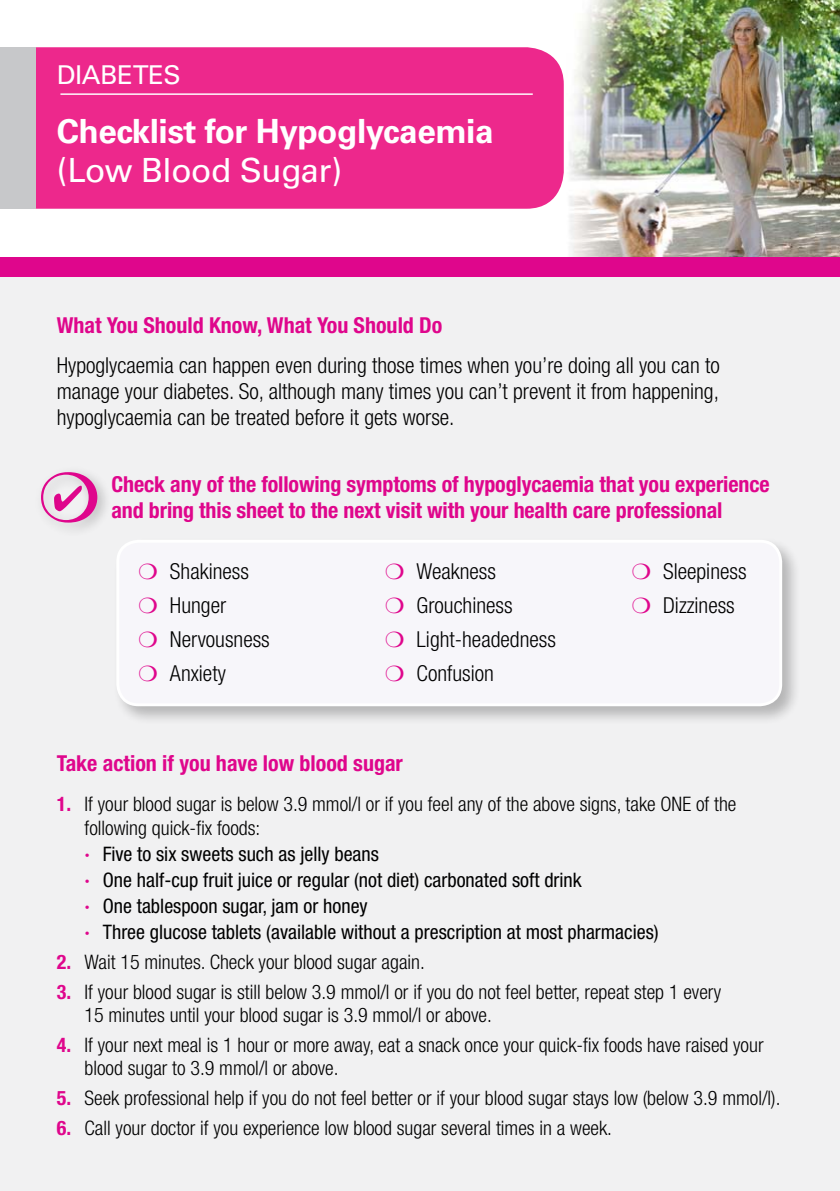
<style>
.page{position:relative;width:840px;height:1191px;background:#fff}
.page>*{position:absolute;margin:0;border:0;box-sizing:border-box;transform-origin:0 0}
.t1{font:700 33.2px "Univers LT Std";letter-spacing:-.015em;color:#fff}
.t2{font:33.2px "Univers LT Std";letter-spacing:-.015em;color:#fff}
.t3{font:26px "Univers LT Std";letter-spacing:-.015em;color:#fff}
.t4{font:300 condensed 22px/26px "Helvetica Neue LT Std";color:#000;text-align:justify}
.t5{font:700 condensed 22px/26px "Helvetica Neue LT Std";letter-spacing:-.005em;color:#df068c}
.t6{font:300 condensed 20px/23.4px "Helvetica Neue LT Std";color:#000}
.t7{font:condensed 20px "Helvetica Neue LT Std";color:#000}
.s1{font-weight:700;color:#df068c}
.s2{font-weight:700;font-stretch:normal;color:#df068c}
</style>
<div class="page">
<img style="left:563px;top:0;width:276px;height:257px">
<div style="left:36px;top:47px;width:527px;height:162px;background:#ed288c"></div>
<div style="left:0;top:47px;width:36px;height:162px;background:#c7c8ca"></div>
<hr style="left:60px;top:93px;width:472px;height:2px;background:#fff">
<div style="left:0;top:266px;width:839px;height:925px;background:#f1f1f2"></div>
<div style="left:0;top:257px;width:839px;height:19px;background:#df068c"></div>
<div style="left:113px;top:536px;width:688px;height:189px;background:#000;opacity:.25"></div>
<div style="left:118px;top:541px;width:662px;height:164px;background:#f7f6fa;border-radius:21px"></div>
<div style="left:116px;top:540px;width:665px;height:166px;border:3px solid #fff;border-radius:21px"></div>
<div style="left:34px;top:464px;width:78px;height:73px;background:#000;opacity:.25"></div>
<svg style="left:41px;top:472px;width:56px;height:50px"></svg>
<p class="t3" style="left:57px;top:59px;width:126px">DIABETES</p>
<p class="t1" style="left:57px;top:112px;width:438px">Checklist for Hypoglycaemia</p>
<p class="t2" style="left:57px;top:151px;width:287px">(Low Blood Sugar)</p>
<p class="t5" style="left:57px;top:312px;width:387px">What You Should Know, What You Should Do</p>
<p class="t4" style="left:57px;top:352px;width:664px">Hypoglycaemia can happen even during those times when you’re doing all you can to manage your diabetes. So, although many times you can’t prevent it from happening, hypoglycaemia can be treated before it gets worse.</p>
<p class="t5" style="left:111px;top:471px;width:659px">Check any of the following symptoms of hypoglycaemia that you experience and bring this sheet to the next visit with your health care professional</p>
<p class="t4" style="left:170px;top:557px;width:80px">Shakiness</p>
<p class="t4" style="left:170px;top:591px;width:58px">Hunger</p>
<p class="t4" style="left:170px;top:625px;width:101px">Nervousness</p>
<p class="t4" style="left:170px;top:659px;width:57px">Anxiety</p>
<p class="t4" style="left:416px;top:557px;width:81px">Weakness</p>
<p class="t4" style="left:416px;top:591px;width:98px">Grouchiness</p>
<p class="t4" style="left:416px;top:625px;width:141px">Light-headedness</p>
<p class="t4" style="left:416px;top:659px;width:79px">Confusion</p>
<p class="t4" style="left:662px;top:557px;width:85px">Sleepiness</p>
<p class="t4" style="left:662px;top:591px;width:73px">Dizziness</p>
<p class="t5" style="left:57px;top:750px;width:347px">Take action if you have low blood sugar</p>
<p class="t6" style="left:57px;top:792px;width:680px"><span class="s1">1.</span> If your blood sugar is below 3.9 mmol/l or if you feel any of the above signs, take ONE of the</p>
<p class="t6" style="left:84px;top:815px;width:177px">following quick-fix foods:</p>
<p class="t7" style="left:84px;top:842px;width:296px"><span class="s2">·</span> Five to six sweets such as jelly beans</p>
<p class="t7" style="left:84px;top:868px;width:498px"><span class="s2">·</span> One half-cup fruit juice or regular (not diet) carbonated soft drink</p>
<p class="t7" style="left:84px;top:894px;width:284px"><span class="s2">·</span> One tablespoon sugar, jam or honey</p>
<p class="t7" style="left:84px;top:920px;width:575px"><span class="s2">·</span> Three glucose tablets (available without a prescription at most pharmacies)</p>
<p class="t6" style="left:57px;top:949px;width:369px"><span class="s1">2.</span> Wait 15 minutes. Check your blood sugar again.</p>
<p class="t6" style="left:84px;top:979px;width:637px;text-indent:-28px"><span class="s1">3.</span> If your blood sugar is still below 3.9 mmol/l or if you do not feel better, repeat step 1 every<br>15 minutes until your blood sugar is 3.9 mmol/l or above.</p>
<p class="t6" style="left:84px;top:1033px;width:680px;text-indent:-28px"><span class="s1">4.</span> If your next meal is 1 hour or more away, eat a snack once your quick-fix foods have raised your blood sugar to 3.9 mmol/l or above.</p>
<p class="t6" style="left:57px;top:1086px;width:724px"><span class="s1">5.</span> Seek professional help if you do not feel better or if your blood sugar stays low (below 3.9 mmol/l).</p>
<p class="t6" style="left:57px;top:1116px;width:556px"><span class="s1">6.</span> Call your doctor if you experience low blood sugar several times in a week.</p>
</div>
